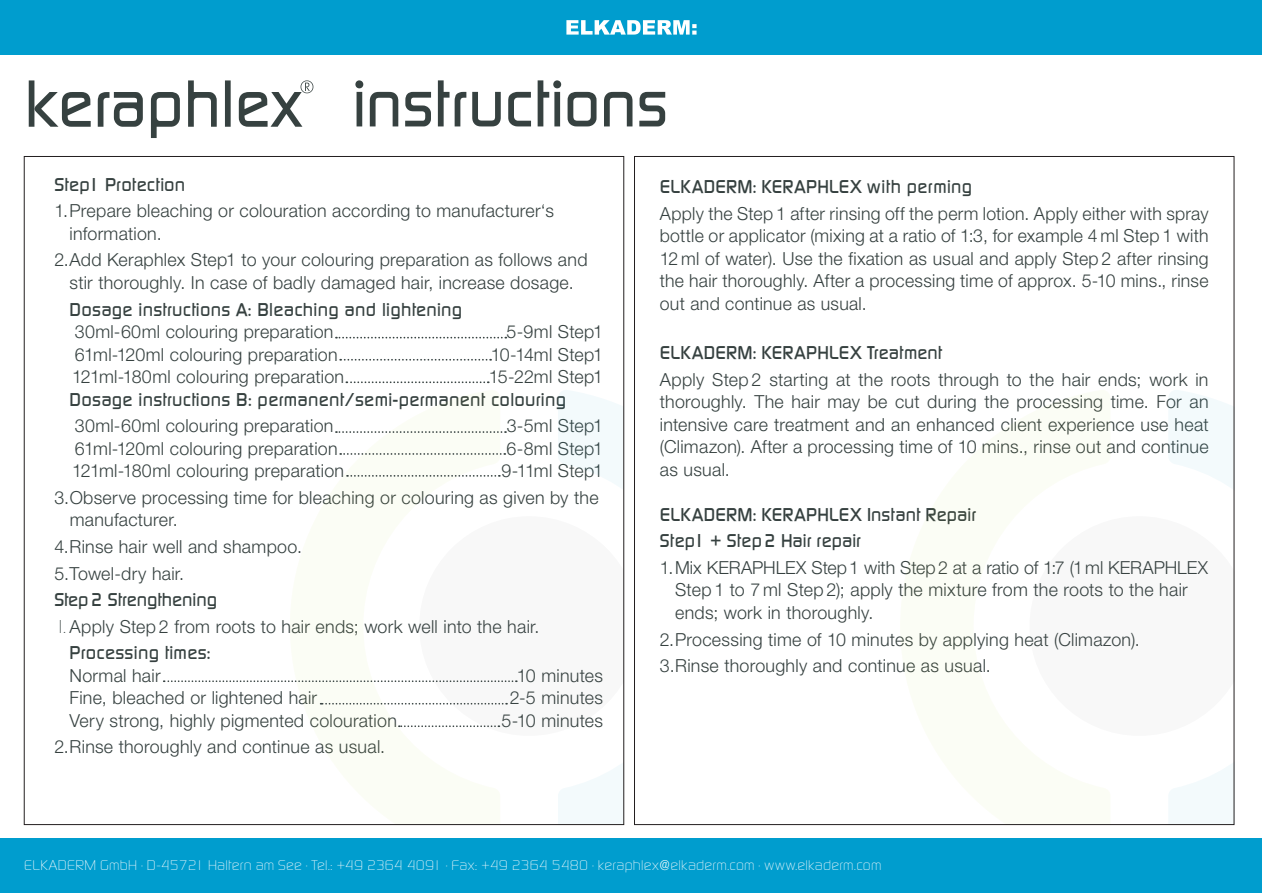
<style>
.page{position:relative;width:1263px;height:893px;background:#fff}
.page>*{position:absolute;margin:0;border:0;box-sizing:border-box;transform-origin:0 0}
.t1{font:500 63.9px "Digital";color:#364140}
.t2{font:300 18px/22.5px "Helvetica Neue LT Std";letter-spacing:.015em;color:#364140}
.t3{font:500 18px/26.7px "Digital";letter-spacing:.015em;color:#364140}
.t4{font:300 18px "Helvetica Neue LT Std";letter-spacing:-.005em;color:#364140}
.t5{font:300 13.5px "Digital";letter-spacing:.02em;color:#fff}
.s1{font-family:"Digital"}
</style>
<div class="page">
<svg style="left:29px;top:80px;width:284px;height:58px"></svg>
<div style="left:1px;top:0;width:1261px;height:54px;background:#009dce"></div>
<div style="left:1px;top:839px;width:1261px;height:54px;background:#009dce"></div>
<svg style="left:1169px;top:390px;width:63px;height:433px"></svg>
<svg style="left:566px;top:20px;width:130px;height:15px"></svg>
<svg style="left:346px;top:381px;width:143px;height:2px"></svg>
<svg style="left:340px;top:359px;width:151px;height:2px"></svg>
<svg style="left:336px;top:337px;width:170px;height:1px"></svg>
<svg style="left:164px;top:389px;width:460px;height:436px"></svg>
<h1 class="t1" style="left:352px;top:67px;width:317px">instructions</h1>
<p class="t3" style="left:54px;top:171px;width:132px">Step1 Protection</p>
<p class="t2" style="left:70px;top:199px;width:486px;text-indent:-15px">1.Prepare bleaching or colouration according to manufacturer‘s information.</p>
<p class="t2" style="left:54px;top:248px;width:535px;text-align:center">2.Add Keraphlex Step1 to your colouring preparation as follows and stir thoroughly. In case of badly damaged hair, increase dosage.</p>
<p class="t3" style="left:70px;top:296px;width:394px">Dosage instructions A: Bleaching and lightening</p>
<p class="t2" style="left:75px;top:320px;width:260px">30ml-60ml colouring preparation</p>
<p class="t2" style="left:507px;top:320px;width:98px">5-9ml Step1</p>
<p class="t2" style="left:75px;top:343px;width:264px">61ml-120ml colouring preparation</p>
<p class="t4" style="left:491px;top:343px;width:114px">10-14ml Step1</p>
<p class="t2" style="left:72px;top:365px;width:274px">121ml-180ml colouring preparation</p>
<p class="t4" style="left:489px;top:366px;width:116px">15-22ml Step1</p>
<p class="t3" style="left:70px;top:386px;width:498px">Dosage instructions B: permanent/semi-permanent colouring</p>
<p class="t2" style="left:75px;top:414px;width:260px">30ml-60ml colouring preparation</p>
<p class="t2" style="left:507px;top:414px;width:98px">3-5ml Step1</p>
<p class="t2" style="left:75px;top:437px;width:264px">61ml-120ml colouring preparation</p>
<p class="t2" style="left:506px;top:437px;width:98px">6-8ml Step1</p>
<p class="t2" style="left:72px;top:459px;width:274px">121ml-180ml colouring preparation</p>
<p class="t2" style="left:54px;top:457px;width:550px;line-height:26.7px;text-align:right">9-11ml Step1<br>3.Observe processing time for bleaching or colouring as given by the</p>
<p class="t2" style="left:54px;top:506px;width:249px;line-height:26.7px;text-indent:15px">manufacturer.<br>4.Rinse hair well and shampoo.<br>5.Towel-dry hair.</p>
<p class="t3" style="left:54px;top:587px;width:164px">Step2 Strengthening</p>
<p class="t2" style="left:54px;top:615px;width:487px"><span class="s1">1.</span> Apply Step 2 from roots to hair ends; work well into the hair.</p>
<p class="t3" style="left:70px;top:640px;width:143px">Processing times:</p>
<p class="t2" style="left:70px;top:664px;width:93px">Normal hair</p>
<p class="t2" style="left:517px;top:664px;width:88px">10 minutes</p>
<p class="t2" style="left:70px;top:686px;width:249px">Fine, bleached or lightened hair</p>
<p class="t2" style="left:510px;top:686px;width:95px">2-5 minutes</p>
<p class="t2" style="left:70px;top:709px;width:329px">Very strong, highly pigmented colouration</p>
<p class="t2" style="left:501px;top:709px;width:103px">5-10 minutes</p>
<p class="t2" style="left:54px;top:735px;width:332px">2.Rinse thoroughly and continue as usual.</p>
<p class="t3" style="left:660px;top:174px;width:314px">ELKADERM: KERAPHLEX with perming</p>
<p class="t2" style="left:660px;top:202px;width:550px;text-align:justify">Apply the Step 1 after rinsing off the perm lotion. Apply either with spray bottle or applicator (mixing at a ratio of 1:3, for example 4 ml Step 1 with 12 ml of water). Use the fixation as usual and apply Step 2 after rinsing the hair thoroughly. After a processing time of approx. 5-10 mins., rinse out and continue as usual.</p>
<p class="t3" style="left:660px;top:339px;width:284px">ELKADERM: KERAPHLEX Treatment</p>
<p class="t2" style="left:660px;top:368px;width:550px;text-align:justify">Apply Step 2 starting at the roots through to the hair ends; work in thoroughly. The hair may be cut during the processing time. For an intensive care treatment and an enhanced client experience use heat (Climazon). After a processing time of 10 mins., rinse out and continue as usual.</p>
<p class="t3" style="left:660px;top:501px;width:318px">ELKADERM: KERAPHLEX Instant Repair<br>Step1 + Step2 Hair repair</p>
<p class="t2" style="left:675px;top:556px;width:534px;text-indent:-15px">1.Mix KERAPHLEX Step1 with Step2 at a ratio of 1:7 (1ml KERAPHLEX<br>Step 1 to 7 ml Step 2); apply the mixture from the roots to the hair ends; work in thoroughly.</p>
<p class="t2" style="left:660px;top:625px;width:481px;line-height:26.7px">2.Processing time of 10 minutes by applying heat (Climazon).<br>3.Rinse thoroughly and continue as usual.</p>
<p class="t5" style="left:24px;top:858px;width:859px">ELKADERM GmbH · D-45721 Haltern am See · Tel.: +49 2364 4091 · Fax: +49 2364 5480 · keraphlex@elkaderm.com · www.elkaderm.com</p>
</div>
